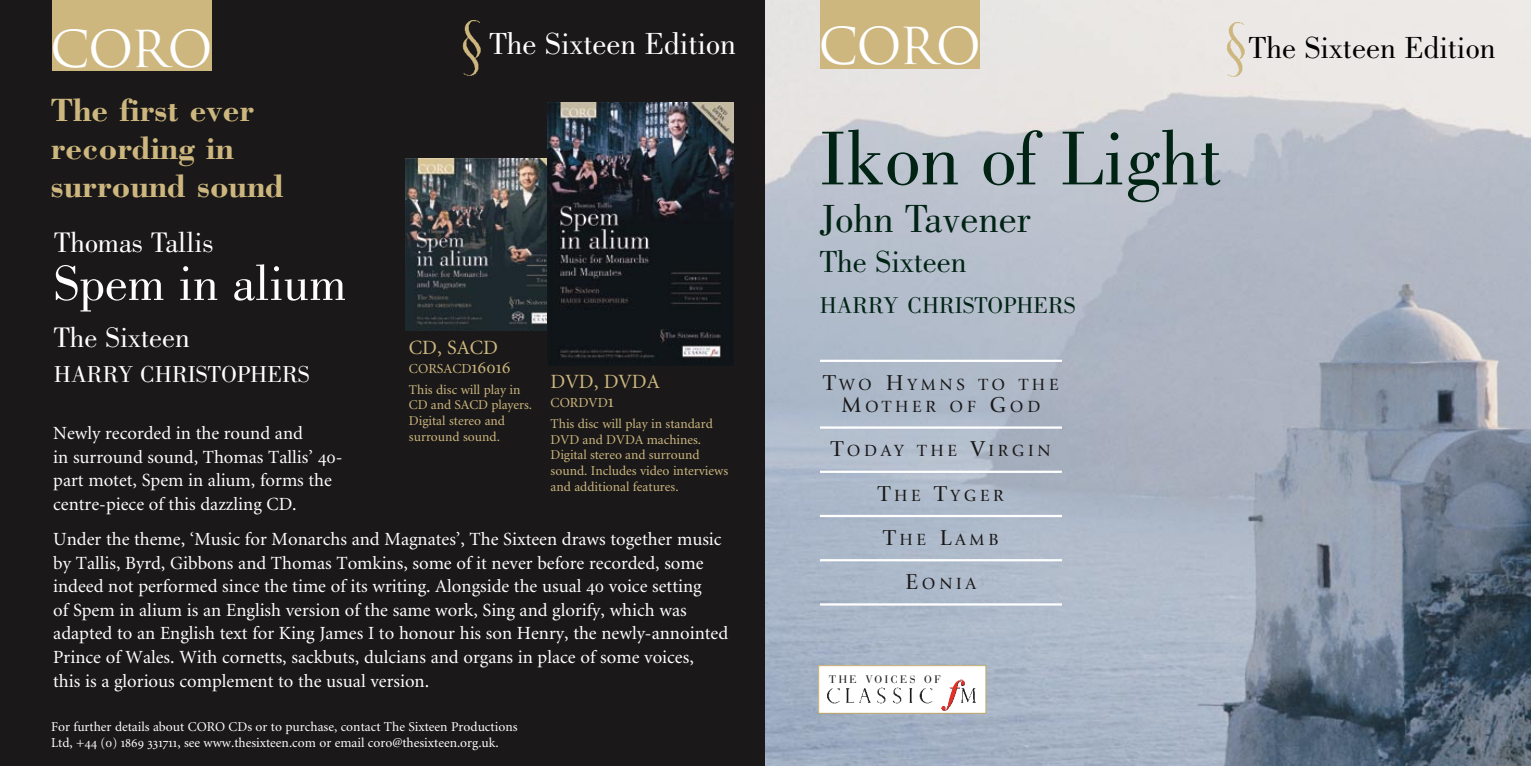
<style>
.page{position:relative;width:1531px;height:766px;background:#fff}
.page>*{position:absolute;margin:0;border:0;box-sizing:border-box;transform-origin:0 0}
.t1{font:78.75px "Bodoni";color:#002314}
.t2{font:51.07px "Bodoni";color:#fff}
.t3{font:49.5px "Trajan";letter-spacing:-.035em;color:#fff}
.t4{font:40.5px "Bodoni";color:#002314}
.t5{font:700 33.3px/38.2px "Bodoni";color:#cdb77f}
.t6{font:31.5px "Bodoni";color:#fff}
.t7{font:31.5px "Bodoni";color:#000}
.t8{font:31.5px "Bodoni";color:#002314}
.t9{font:29.03px "Bodoni";color:#fff}
.t10{font:23.85px "Bodoni";color:#fff}
.t11{font:23.62px "Bodoni";color:#002314}
.t12{font:20.25px "Eleanor";color:#cdb77f}
.t13{font:18.45px/23.6px "Eleanor";color:#fff}
.t14{font:16.88px/22.5px "Giovanni";letter-spacing:.22em;color:#1a1818;text-align:center}
.t15{font:13.72px "Eleanor";color:#cdb77f}
.t16{font:13.5px/15.8px "Eleanor";color:#cdb77f}
.t17{font:13.5px/15.8px "Eleanor";color:#fff}
.t18{font:11.25px "Cg Bauer Bodoni";letter-spacing:.23em;color:#1a1818}
.s1{font-size:18.45px}
.s2{font-size:22.5px}
</style>
<div class="page">
<div style="left:0;top:0;width:765px;height:765px;background:#1a1818"></div>
<div style="left:52px;top:0;width:160px;height:71px;background:#cdb77f"></div>
<img style="left:462px;top:20px;width:19px;height:56px">
<img style="left:406px;top:158px;width:141px;height:172px">
<img style="left:547px;top:103px;width:186px;height:262px">
<img style="left:765px;top:0;width:765px;height:765px">
<div style="left:820px;top:0;width:160px;height:68px;background:#cdb77f"></div>
<img style="left:1226px;top:21px;width:25px;height:59px">
<hr style="left:820px;top:359px;width:242px;height:3px;background:#fff">
<hr style="left:820px;top:426px;width:242px;height:2px;background:#fff">
<hr style="left:820px;top:470px;width:242px;height:3px;background:#fff">
<hr style="left:820px;top:514px;width:242px;height:3px;background:#fff">
<hr style="left:820px;top:559px;width:242px;height:2px;background:#fff">
<hr style="left:820px;top:603px;width:242px;height:2px;background:#fff">
<div style="left:819px;top:665px;width:167px;height:48px;background:#fff"></div>
<div style="left:818px;top:665px;width:168px;height:48px;border:1px solid #c1a968"></div>
<img style="left:827px;top:687px;width:149px;height:17px">
<img style="left:936px;top:679px;width:29px;height:32px">
<p class="t3" style="left:50px;top:19px;width:164px">CORO</p>
<p class="t6" style="left:489px;top:26px;width:248px">The Sixteen Edition</p>
<p class="t5" style="left:51px;top:89px;width:235px">The first ever recording in surround sound</p>
<p class="t9" style="left:54px;top:226px;width:161px">Thomas Tallis</p>
<p class="t2" style="left:54px;top:254px;width:294px">Spem in alium</p>
<p class="t9" style="left:54px;top:321px;width:137px">The Sixteen</p>
<p class="t10" style="left:54px;top:360px;width:258px">HARRY CHRISTOPHERS</p>
<p class="t13" style="left:53px;top:422px;width:291px">Newly recorded in the round and<br>in surround sound, Thomas Tallis’ 40- part motet, Spem in alium, forms the centre-piece of this dazzling CD.</p>
<p class="t12" style="left:409px;top:337px;width:90px">CD, SACD</p>
<p class="t15" style="left:409px;top:362px;width:103px">CORSACD<span class="s1">16016</span></p>
<p class="t16" style="left:409px;top:382px;width:125px">This disc will play in<br>CD and SACD players.<br>Digital stereo and surround sound.</p>
<p class="t12" style="left:551px;top:372px;width:111px">DVD, DVDA</p>
<p class="t15" style="left:551px;top:396px;width:65px">CORDVD<span class="s1">1</span></p>
<p class="t16" style="left:551px;top:416px;width:179px">This disc will play in standard<br>DVD and DVDA machines.<br>Digital stereo and surround sound. Includes video interviews and additional features.</p>
<p class="t13" style="left:53px;top:527px;width:676px">Under the theme, ‘Music for Monarchs and Magnates’, The Sixteen draws together music by Tallis, Byrd, Gibbons and Thomas Tomkins, some of it never before recorded, some indeed not performed since the time of its writing. Alongside the usual 40 voice setting<br>of Spem in alium is an English version of the same work, Sing and glorify, which was adapted to an English text for King James I to honour his son Henry, the newly-annointed Prince of Wales. With cornetts, sackbuts, dulcians and organs in place of some voices,<br>this is a glorious complement to the usual version.</p>
<p class="t17" style="left:51px;top:719px;width:468px">For further details about CORO CDs or to purchase, contact The Sixteen Productions<br>Ltd, +44 (0) 1869 331711, see www.thesixteen.com or email coro@thesixteen.org.uk.</p>
<p class="t3" style="left:818px;top:16px;width:164px">CORO</p>
<p class="t7" style="left:1249px;top:30px;width:248px">The Sixteen Edition</p>
<p class="t1" style="left:820px;top:114px;width:404px">Ikon of Light</p>
<p class="t4" style="left:820px;top:196px;width:212px">John Tavener</p>
<p class="t8" style="left:820px;top:244px;width:148px">The Sixteen</p>
<p class="t11" style="left:820px;top:292px;width:257px">HARRY CHRISTOPHERS</p>
<p class="t14" style="left:823px;top:373px;width:236px"><span class="s2">T</span>WO <span class="s2">H</span>YMNS TO THE<br><span class="s2">M</span>OTHER OF <span class="s2">G</span>OD</p>
<p class="t14" style="left:831px;top:439px;width:221px"><span class="s2">T</span>ODAY THE <span class="s2">V</span>IRGIN</p>
<p class="t14" style="left:878px;top:484px;width:127px"><span class="s2">T</span>HE <span class="s2">T</span>YGER</p>
<p class="t14" style="left:883px;top:528px;width:116px"><span class="s2">T</span>HE <span class="s2">L</span>AMB</p>
<p class="t14" style="left:905px;top:572px;width:72px"><span class="s2">E</span>ONIA</p>
<p class="t18" style="left:829px;top:671px;width:113px">THE VOICES OF</p>
</div>
